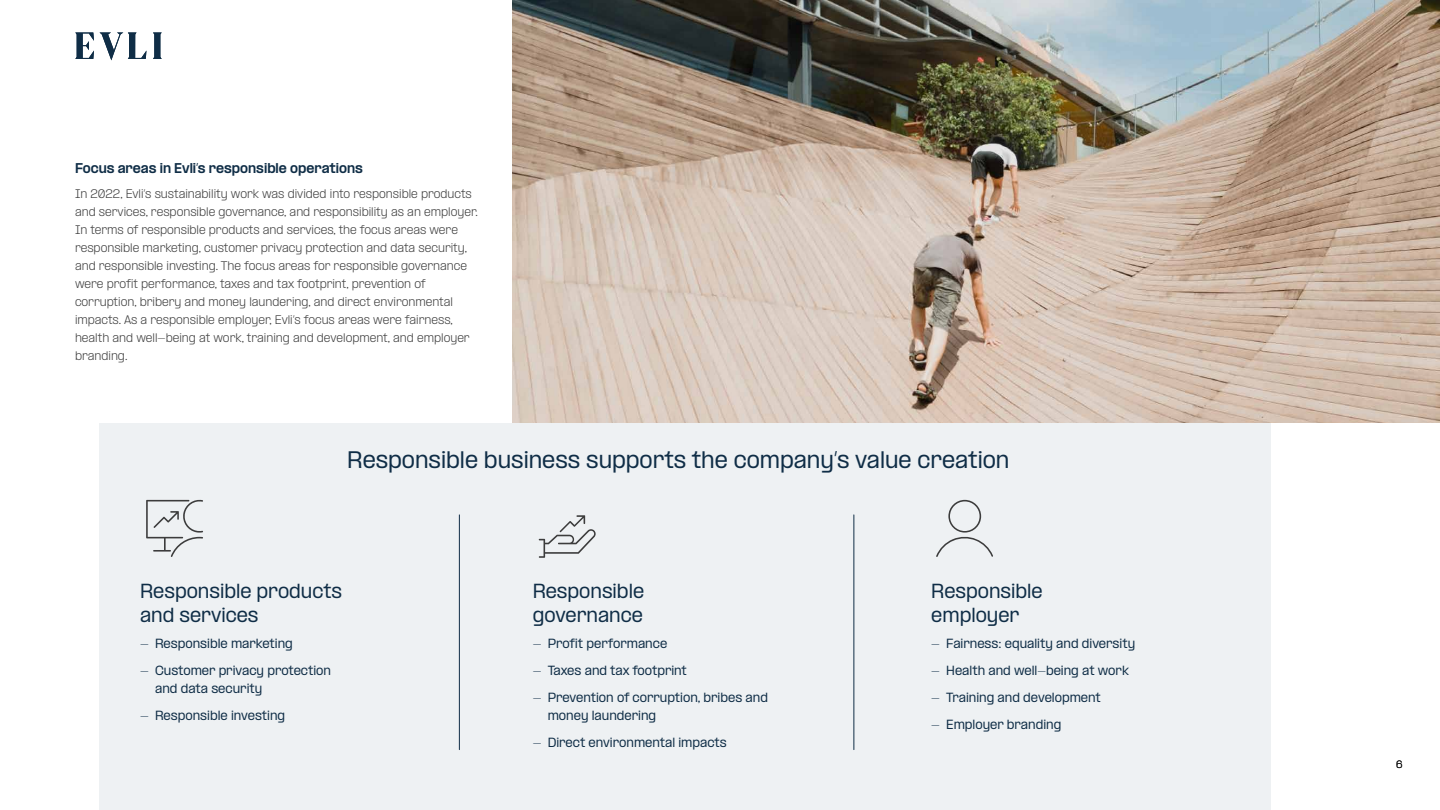
<style>
.page{position:relative;width:1440px;height:810px;background:#fff}
.page>*{position:absolute;margin:0;border:0;box-sizing:border-box;transform-origin:0 0}
.t1{font:500 20.25px "PP Formula";color:#0f2d46}
.t2{font:500 17.25px/24px "PP Formula";color:#0f2d46}
.t3{font:800 12px "PP Formula";color:#0f2d46}
.t4{font:500 11.25px/18px "PP Formula";color:#0f2d46}
.t5{font:300 10.5px/18px "PP Formula";color:#3c3c3c}
.t6{font:300 9px "PP Formula";color:#000}
.s1{font-weight:300}
</style>
<div class="page">
<img style="left:512px;top:0;width:928px;height:423px">
<div style="left:99px;top:423px;width:1171px;height:387px;background:#eef1f3"></div>
<hr style="left:459px;top:515px;width:1px;height:235px;background:#0f2d46">
<hr style="left:854px;top:515px;width:1px;height:235px;background:#0f2d46">
<svg style="left:146px;top:499px;width:57px;height:58px"></svg>
<svg style="left:539px;top:515px;width:57px;height:43px"></svg>
<svg style="left:936px;top:500px;width:57px;height:57px"></svg>
<svg style="left:75px;top:32px;width:19px;height:27px"></svg>
<svg style="left:100px;top:32px;width:46px;height:28px"></svg>
<svg style="left:153px;top:32px;width:9px;height:27px"></svg>
<p class="t3" style="left:75px;top:160px;width:290px">Focus areas in Evli’s responsible operations</p>
<p class="t5" style="left:75px;top:185px;width:405px">In 2022, Evli’s sustainability work was divided into responsible products and services, responsible governance, and responsibility as an employer.<br>In terms of responsible products and services, the focus areas were responsible marketing, customer privacy protection and data security, and responsible investing. The focus areas for responsible governance were profit performance, taxes and tax footprint, prevention of corruption, bribery and money laundering, and direct environmental impacts. As a responsible employer, Evli’s focus areas were fairness, health and well-being at work, training and development, and employer branding.</p>
<h1 class="t1" style="left:347px;top:447px;width:664px">Responsible business supports the company’s value creation</h1>
<h2 class="t2" style="left:140px;top:579px;width:203px">Responsible products and services</h2>
<p class="t4" style="left:140px;top:634px;width:154px"><span class="s1">-</span> Responsible marketing</p>
<p class="t4" style="left:155px;top:661px;width:177px;text-indent:-15px"><span class="s1">-</span> Customer privacy protection and data security</p>
<p class="t4" style="left:140px;top:706px;width:147px"><span class="s1">-</span> Responsible investing</p>
<h2 class="t2" style="left:533px;top:579px;width:113px">Responsible governance</h2>
<p class="t4" style="left:533px;top:634px;width:136px"><span class="s1">-</span> Profit performance</p>
<p class="t4" style="left:533px;top:661px;width:156px"><span class="s1">-</span> Taxes and tax footprint</p>
<p class="t4" style="left:548px;top:688px;width:222px;text-indent:-15px"><span class="s1">-</span> Prevention of corruption, bribes and money laundering</p>
<p class="t4" style="left:533px;top:733px;width:196px"><span class="s1">-</span> Direct environmental impacts</p>
<h2 class="t2" style="left:931px;top:579px;width:113px">Responsible employer</h2>
<p class="t4" style="left:931px;top:634px;width:205px"><span class="s1">-</span> Fairness: equality and diversity</p>
<p class="t4" style="left:931px;top:661px;width:199px"><span class="s1">-</span> Health and well-being at work</p>
<p class="t4" style="left:931px;top:688px;width:171px"><span class="s1">-</span> Training and development</p>
<p class="t4" style="left:931px;top:715px;width:132px"><span class="s1">-</span> Employer branding</p>
<p class="t6" style="left:1396px;top:759px;width:8px">6</p>
</div>
